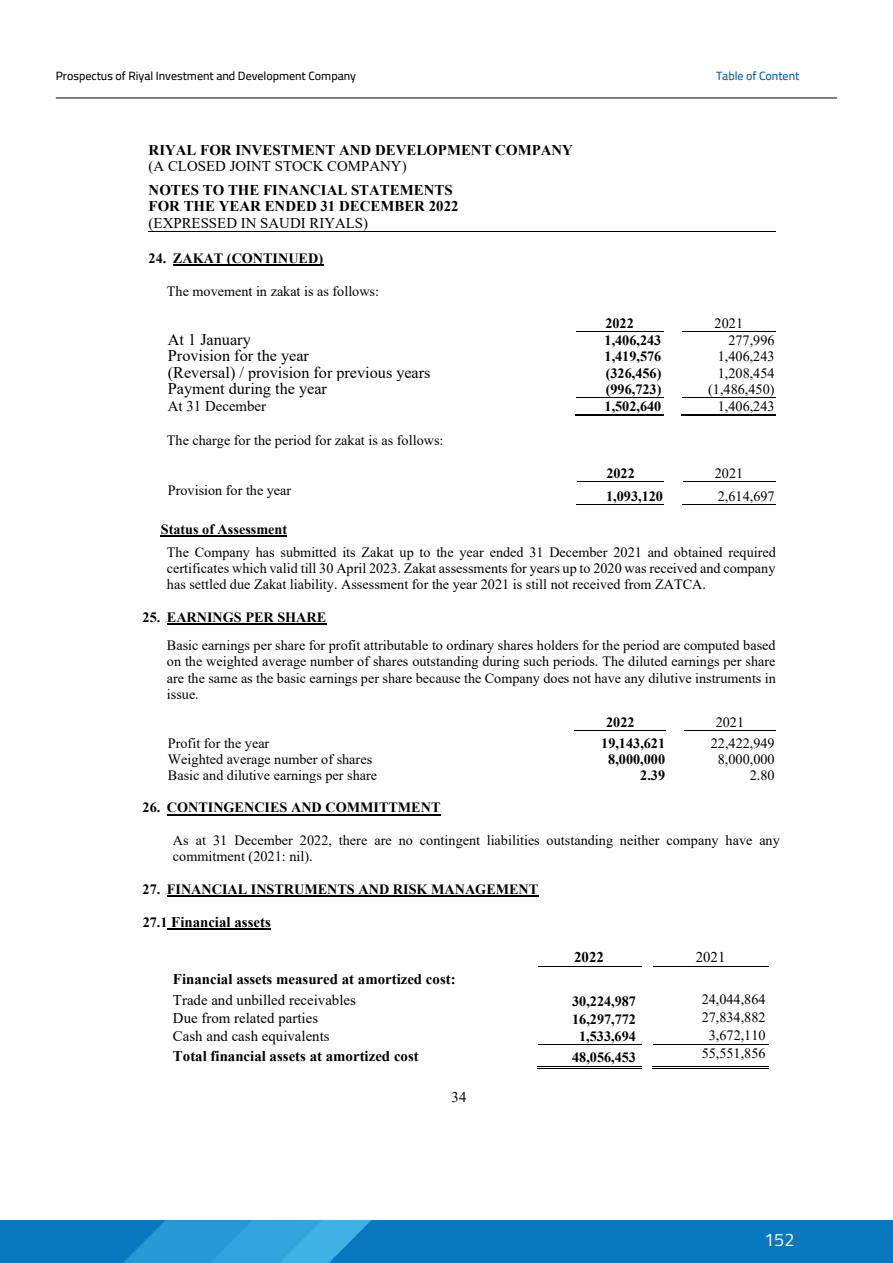
<style>
.page{position:relative;width:893px;height:1263px;background:#fff}
.page>*{position:absolute;margin:0;border:0;box-sizing:border-box;transform-origin:0 0}
.t1{font:18px "Cairo";color:#fff}
.t2{font:16.2px "Times New Roman";color:#000}
.t3{font:700 14.85px/16.2px "Times New Roman";color:#000}
.t4{font:14.85px "Times New Roman";color:#000}
.t5{font:14.25px/16.4px "Times New Roman";color:#000;text-align:justify}
.t6{font:700 14.25px "Times New Roman";color:#000}
.t7{font:500 12px "Cairo";color:#000}
.t8{font:500 12px "Cairo";color:#005ca4}
.s1{font-size:14.25px}
</style>
<div class="page">
<img style="left:0;top:1220px;width:893px;height:43px">
<hr style="left:56px;top:98px;width:781px;height:1px;background:#000">
<hr style="left:148px;top:231px;width:627px;height:1px;background:#000">
<hr style="left:173px;top:265px;width:150px;height:1px;background:#000">
<hr style="left:576px;top:331px;width:87px;height:1px;background:#000">
<hr style="left:682px;top:331px;width:93px;height:1px;background:#000">
<hr style="left:576px;top:397px;width:87px;height:1px;background:#000">
<hr style="left:682px;top:397px;width:93px;height:1px;background:#000">
<hr style="left:575px;top:415px;width:88px;height:1px;background:#000">
<hr style="left:575px;top:414px;width:88px;height:1px;background:#000">
<hr style="left:681px;top:415px;width:94px;height:1px;background:#000">
<hr style="left:681px;top:414px;width:94px;height:1px;background:#000">
<hr style="left:577px;top:481px;width:87px;height:1px;background:#000">
<hr style="left:682px;top:481px;width:93px;height:1px;background:#000">
<hr style="left:576px;top:504px;width:88px;height:1px;background:#000">
<hr style="left:681px;top:504px;width:94px;height:1px;background:#000">
<hr style="left:161px;top:536px;width:126px;height:1px;background:#000">
<hr style="left:167px;top:623px;width:159px;height:2px;background:#000">
<hr style="left:575px;top:730px;width:91px;height:1px;background:#000">
<hr style="left:684px;top:730px;width:91px;height:1px;background:#000">
<hr style="left:167px;top:814px;width:274px;height:1px;background:#000">
<hr style="left:167px;top:895px;width:371px;height:1px;background:#000">
<hr style="left:168px;top:929px;width:103px;height:1px;background:#000">
<hr style="left:538px;top:966px;width:104px;height:1px;background:#000">
<hr style="left:654px;top:966px;width:115px;height:1px;background:#000">
<hr style="left:538px;top:1044px;width:104px;height:1px;background:#000">
<hr style="left:654px;top:1044px;width:115px;height:1px;background:#000">
<hr style="left:537px;top:1068px;width:105px;height:1px;background:#000">
<hr style="left:537px;top:1067px;width:105px;height:1px;background:#000">
<hr style="left:653px;top:1068px;width:116px;height:1px;background:#000">
<hr style="left:653px;top:1067px;width:116px;height:1px;background:#000">
<p class="t7" style="left:56px;top:67px;width:302px">Prospectus of Riyal Investment and Development Company</p>
<p class="t8" style="left:716px;top:67px;width:85px">Table of Content</p>
<p class="t3" style="left:149px;top:141px;width:426px">RIYAL FOR INVESTMENT AND DEVELOPMENT COMPANY</p>
<p class="t4" style="left:149px;top:155px;width:259px">(A CLOSED JOINT STOCK COMPANY)</p>
<p class="t3" style="left:149px;top:182px;width:311px">NOTES TO THE FINANCIAL STATEMENTS<br>FOR THE YEAR ENDED 31 DECEMBER 2022</p>
<p class="t4" style="left:149px;top:212px;width:221px">(EXPRESSED IN SAUDI RIYALS)</p>
<p class="t6" style="left:149px;top:248px;width:176px">24. ZAKAT (CONTINUED)</p>
<p class="t5" style="left:167px;top:282px;width:214px">The movement in zakat is as follows:</p>
<p class="t6" style="left:605px;top:313px;width:30px">2022</p>
<p class="t5" style="left:715px;top:315px;width:30px">2021</p>
<p class="t2" style="left:168px;top:328px;width:85px">At 1 January</p>
<p class="t6" style="left:604px;top:330px;width:58px">1,406,243</p>
<p class="t5" style="left:728px;top:332px;width:48px">277,996</p>
<p class="t2" style="left:168px;top:344px;width:143px">Provision for the year</p>
<p class="t6" style="left:604px;top:346px;width:58px">1,419,576</p>
<p class="t5" style="left:718px;top:348px;width:58px">1,406,243</p>
<p class="t2" style="left:168px;top:361px;width:264px">(Reversal) / provision for previous years</p>
<p class="t6" style="left:606px;top:363px;width:57px">(326,456)</p>
<p class="t5" style="left:718px;top:364px;width:58px">1,208,454</p>
<p class="t2" style="left:168px;top:377px;width:161px">Payment during the year</p>
<p class="t6" style="left:606px;top:379px;width:57px">(996,723)</p>
<p class="t5" style="left:708px;top:380px;width:68px">(1,486,450)</p>
<p class="t4" style="left:168px;top:395px;width:100px">At 31 December</p>
<p class="t6" style="left:604px;top:396px;width:58px">1,502,640</p>
<p class="t5" style="left:718px;top:397px;width:58px">1,406,243</p>
<p class="t5" style="left:167px;top:432px;width:278px">The charge for the period for zakat is as follows:</p>
<p class="t6" style="left:606px;top:463px;width:30px">2022</p>
<p class="t5" style="left:715px;top:464px;width:30px">2021</p>
<p class="t5" style="left:168px;top:481px;width:125px">Provision for the year</p>
<p class="t6" style="left:606px;top:486px;width:58px">1,093,120</p>
<p class="t5" style="left:718px;top:487px;width:58px">2,614,697</p>
<p class="t6" style="left:161px;top:519px;width:128px">Status of Assessment</p>
<p class="t5" style="left:167px;top:543px;width:611px">The Company has submitted its Zakat up to the year ended 31 December 2021 and obtained required certificates which valid till 30 April 2023. Zakat assessments for years up to 2020 was received and company has settled due Zakat liability. Assessment for the year 2021 is still not received from ZATCA.</p>
<p class="t6" style="left:143px;top:607px;width:185px">25. EARNINGS PER SHARE</p>
<p class="t5" style="left:167px;top:636px;width:610px">Basic earnings per share for profit attributable to ordinary shares holders for the period are computed based on the weighted average number of shares outstanding during such periods. The diluted earnings per share are the same as the basic earnings per share because the Company does not have any dilutive instruments in issue.</p>
<p class="t6" style="left:606px;top:712px;width:30px">2022</p>
<p class="t5" style="left:716px;top:713px;width:30px">2021</p>
<p class="t5" style="left:168px;top:734px;width:103px">Profit for the year</p>
<p class="t6" style="left:601px;top:732px;width:65px">19,143,621</p>
<p class="t5" style="left:711px;top:734px;width:65px">22,422,949</p>
<p class="t5" style="left:168px;top:750px;width:206px">Weighted average number of shares</p>
<p class="t6" style="left:608px;top:749px;width:58px">8,000,000</p>
<p class="t5" style="left:718px;top:750px;width:58px">8,000,000</p>
<p class="t5" style="left:168px;top:767px;width:211px">Basic and dilutive earnings per share</p>
<p class="t6" style="left:640px;top:765px;width:26px">2.39</p>
<p class="t5" style="left:750px;top:767px;width:26px">2.80</p>
<p class="t6" style="left:143px;top:797px;width:299px">26. CONTINGENCIES AND COMMITTMENT</p>
<p class="t5" style="left:173px;top:832px;width:608px">As at 31 December 2022, there are no contingent liabilities outstanding neither company have any commitment (2021: nil).</p>
<p class="t6" style="left:143px;top:878px;width:397px">27. FINANCIAL INSTRUMENTS AND RISK MANAGEMENT</p>
<p class="t3" style="left:143px;top:913px;width:130px"><span class="s1">27.1</span> Financial assets</p>
<p class="t3" style="left:574px;top:948px;width:31px">2022</p>
<p class="t4" style="left:696px;top:946px;width:31px">2021</p>
<p class="t3" style="left:173px;top:971px;width:284px">Financial assets measured at amortized cost:</p>
<p class="t4" style="left:173px;top:990px;width:184px">Trade and unbilled receivables</p>
<p class="t6" style="left:572px;top:991px;width:65px">30,224,987</p>
<p class="t5" style="left:702px;top:991px;width:65px">24,044,864</p>
<p class="t4" style="left:173px;top:1008px;width:147px">Due from related parties</p>
<p class="t6" style="left:572px;top:1008px;width:65px">16,297,772</p>
<p class="t5" style="left:702px;top:1009px;width:65px">27,834,882</p>
<p class="t4" style="left:173px;top:1025px;width:158px">Cash and cash equivalents</p>
<p class="t6" style="left:579px;top:1026px;width:58px">1,533,694</p>
<p class="t5" style="left:709px;top:1026px;width:58px">3,672,110</p>
<p class="t3" style="left:173px;top:1048px;width:247px">Total financial assets at amortized cost</p>
<p class="t6" style="left:572px;top:1047px;width:65px">48,056,453</p>
<p class="t5" style="left:702px;top:1045px;width:65px">55,551,856</p>
<p class="t4" style="left:452px;top:1087px;width:16px">34</p>
<p class="t1" style="left:764px;top:1225px;width:32px">152</p>
</div>
